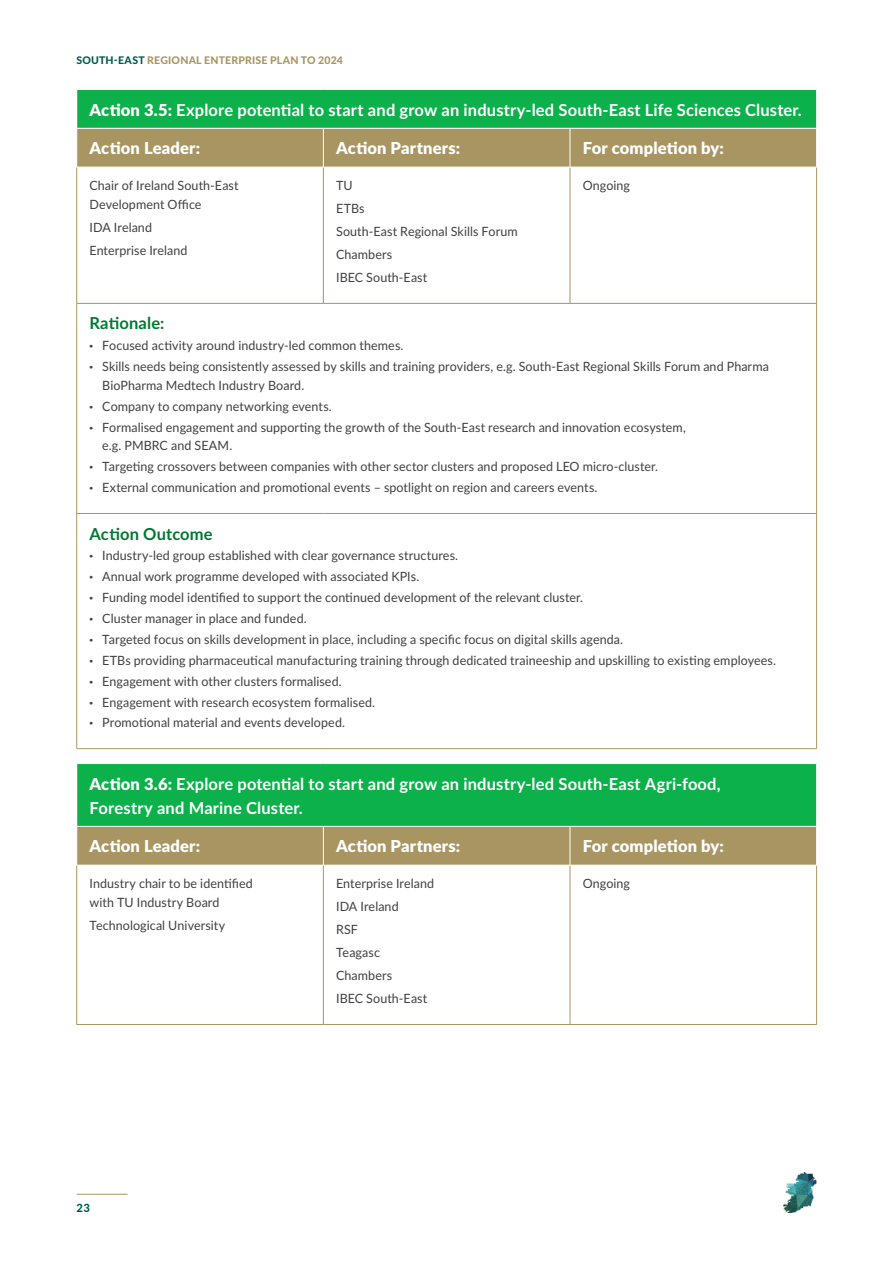
<style>
.page{position:relative;width:893px;height:1263px;background:#fff}
.page>*{position:absolute;margin:0;border:0;box-sizing:border-box;transform-origin:0 0}
.t1{font:700 16.5px/24px "Lato";letter-spacing:.01em;color:#fff}
.t2{font:900 16.5px "Lato";letter-spacing:.01em;color:#fff}
.t3{font:700 16.5px "Lato";letter-spacing:.01em;color:#007931}
.t4{font:12.75px/20.9px "Lato";letter-spacing:.005em;color:#414042}
.t5{font:800 11.25px "Lato";color:#005952}
.t6{font:800 10.5px "Lato";letter-spacing:.02em;color:#a99562}
.s1{color:#005952}
.s2{font-weight:900}
</style>
<div class="page">
<hr style="left:77px;top:1194px;width:51px;height:1px;background:#a99562">
<img style="left:784px;top:1172px;width:32px;height:41px">
<div style="left:77px;top:89px;width:740px;height:39px;background:#0db14b"></div>
<div style="left:77px;top:129px;width:739px;height:38px;background:#a99562"></div>
<hr style="left:323px;top:128px;width:1px;height:39px;background:#fff">
<hr style="left:570px;top:128px;width:1px;height:39px;background:#fff">
<hr style="left:323px;top:167px;width:1px;height:136px;background:#a99562">
<hr style="left:570px;top:167px;width:1px;height:136px;background:#a99562">
<hr style="left:77px;top:303px;width:246px;height:1px;background:#a99562">
<hr style="left:323px;top:303px;width:247px;height:1px;background:#a99562">
<hr style="left:570px;top:303px;width:247px;height:1px;background:#a99562">
<hr style="left:77px;top:513px;width:246px;height:1px;background:#a99562">
<hr style="left:323px;top:513px;width:247px;height:1px;background:#a99562">
<hr style="left:570px;top:513px;width:247px;height:1px;background:#a99562">
<hr style="left:77px;top:89px;width:246px;height:1px;background:#fff">
<hr style="left:323px;top:89px;width:247px;height:1px;background:#fff">
<hr style="left:570px;top:89px;width:247px;height:1px;background:#fff">
<hr style="left:816px;top:90px;width:1px;height:38px;background:#fff">
<hr style="left:76px;top:167px;width:1px;height:136px;background:#a99562">
<hr style="left:816px;top:167px;width:1px;height:136px;background:#a99562">
<hr style="left:76px;top:304px;width:1px;height:209px;background:#a99562">
<hr style="left:816px;top:304px;width:1px;height:209px;background:#a99562">
<hr style="left:76px;top:514px;width:1px;height:234px;background:#a99562">
<hr style="left:816px;top:514px;width:1px;height:234px;background:#a99562">
<hr style="left:77px;top:748px;width:246px;height:1px;background:#a99562">
<hr style="left:323px;top:748px;width:247px;height:1px;background:#a99562">
<hr style="left:570px;top:748px;width:247px;height:1px;background:#a99562">
<hr style="left:323px;top:167px;width:247px;height:1px;background:#fff">
<hr style="left:570px;top:167px;width:247px;height:1px;background:#fff">
<div style="left:77px;top:763px;width:740px;height:63px;background:#0db14b"></div>
<div style="left:77px;top:827px;width:739px;height:38px;background:#a99562"></div>
<hr style="left:323px;top:826px;width:1px;height:39px;background:#fff">
<hr style="left:570px;top:826px;width:1px;height:39px;background:#fff">
<hr style="left:323px;top:865px;width:1px;height:159px;background:#a99562">
<hr style="left:570px;top:865px;width:1px;height:159px;background:#a99562">
<hr style="left:77px;top:1024px;width:246px;height:1px;background:#a99562">
<hr style="left:323px;top:1024px;width:247px;height:1px;background:#a99562">
<hr style="left:570px;top:1024px;width:247px;height:1px;background:#a99562">
<hr style="left:77px;top:763px;width:246px;height:1px;background:#fff">
<hr style="left:323px;top:763px;width:247px;height:1px;background:#fff">
<hr style="left:570px;top:763px;width:247px;height:1px;background:#fff">
<hr style="left:816px;top:764px;width:1px;height:62px;background:#fff">
<hr style="left:76px;top:865px;width:1px;height:159px;background:#a99562">
<hr style="left:816px;top:865px;width:1px;height:159px;background:#a99562">
<hr style="left:323px;top:865px;width:247px;height:1px;background:#fff">
<hr style="left:570px;top:865px;width:247px;height:1px;background:#fff">
<p class="t6" style="left:77px;top:52px;width:268px"><span class="s1">SOUTH-EAST</span> REGIONAL ENTERPRISE PLAN TO 2024</p>
<p class="t1" style="left:89px;top:97px;width:714px"><span class="s2">Action 3.5:</span> Explore potential to start and grow an industry-led South-East Life Sciences Cluster.</p>
<p class="t2" style="left:89px;top:136px;width:112px">Action Leader:</p>
<p class="t2" style="left:336px;top:136px;width:125px">Action Partners:</p>
<p class="t2" style="left:583px;top:136px;width:143px">For completion by:</p>
<p class="t4" style="left:89px;top:176px;width:151px;line-height:18.8px">Chair of Ireland South-East<br>Development Office</p>
<p class="t4" style="left:89px;top:215px;width:100px;line-height:23px">IDA Ireland<br>Enterprise Ireland</p>
<p class="t4" style="left:336px;top:173px;width:183px;line-height:23px">TU<br>ETBs<br>South-East Regional Skills Forum<br>Chambers<br>IBEC South-East</p>
<p class="t4" style="left:583px;top:174px;width:49px">Ongoing</p>
<p class="t3" style="left:89px;top:311px;width:76px">Rationale:</p>
<p class="t4" style="left:89px;top:335px;width:681px"><span class="s2">·</span> Focused activity around industry-led common themes.<br><span class="s2">·</span> Skills needs being consistently assessed by skills and training providers, e.g. South-East Regional Skills Forum and Pharma</p>
<p class="t4" style="left:89px;top:374px;width:598px;text-indent:13px">BioPharma Medtech Industry Board.<br><span class="s2">·</span> Company to company networking events.<br><span class="s2">·</span> Formalised engagement and supporting the growth of the South-East research and innovation ecosystem,</p>
<p class="t4" style="left:89px;top:435px;width:570px;text-indent:13px">e.g. PMBRC and SEAM.<br><span class="s2">·</span> Targeting crossovers between companies with other sector clusters and proposed LEO micro-cluster. <span class="s2">·</span> External communication and promotional events – spotlight on region and careers events.</p>
<p class="t3" style="left:89px;top:521px;width:125px">Action Outcome</p>
<p class="t4" style="left:89px;top:545px;width:688px"><span class="s2">·</span> Industry-led group established with clear governance structures.<br><span class="s2">·</span> Annual work programme developed with associated KPIs.<br><span class="s2">·</span> Funding model identified to support the continued development of the relevant cluster.<br><span class="s2">·</span> Cluster manager in place and funded.<br><span class="s2">·</span> Targeted focus on skills development in place, including a specific focus on digital skills agenda.<br><span class="s2">·</span> ETBs providing pharmaceutical manufacturing training through dedicated traineeship and upskilling to existing employees. <span class="s2">·</span> Engagement with other clusters formalised.<br><span class="s2">·</span> Engagement with research ecosystem formalised.<br><span class="s2">·</span> Promotional material and events developed.</p>
<p class="t1" style="left:89px;top:771px;width:633px"><span class="s2">Action 3.6:</span> Explore potential to start and grow an industry-led South-East Agri-food,<br>Forestry and Marine Cluster.</p>
<p class="t2" style="left:89px;top:834px;width:112px">Action Leader:</p>
<p class="t2" style="left:336px;top:834px;width:125px">Action Partners:</p>
<p class="t2" style="left:583px;top:834px;width:143px">For completion by:</p>
<p class="t4" style="left:89px;top:874px;width:165px;line-height:18.8px">Industry chair to be identified with TU Industry Board</p>
<p class="t4" style="left:89px;top:914px;width:137px">Technological University</p>
<p class="t4" style="left:336px;top:871px;width:100px;line-height:23px">Enterprise Ireland<br>IDA Ireland<br>RSF<br>Teagasc<br>Chambers<br>IBEC South-East</p>
<p class="t4" style="left:583px;top:872px;width:49px">Ongoing</p>
<p class="t5" style="left:77px;top:1200px;width:15px">23</p>
</div>
